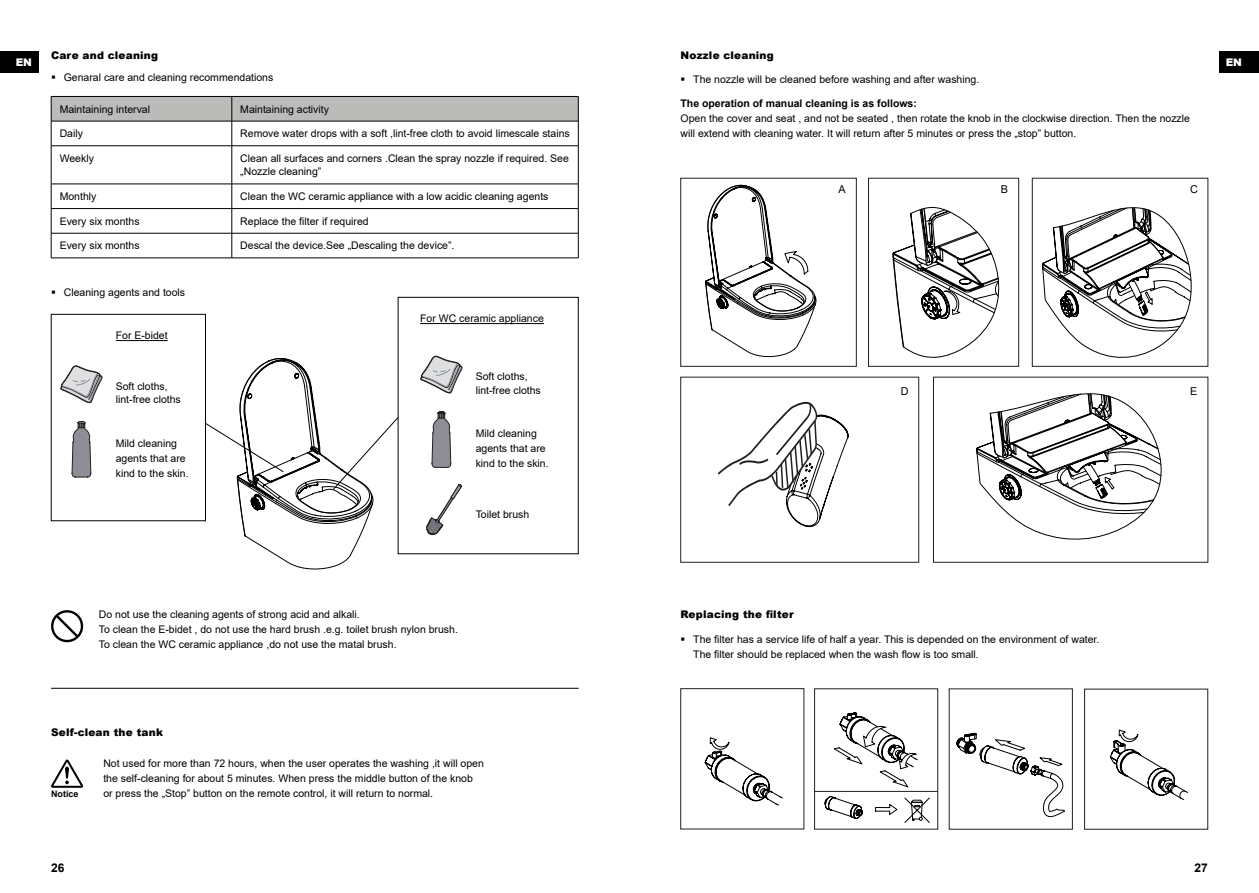
<style>
.page{position:relative;width:1259px;height:893px;background:#fff}
.page>*{position:absolute;margin:0;border:0;box-sizing:border-box;transform-origin:0 0}
.t1{font:700 12px "Arial";color:#000}
.t2{font:10.8px "Arial";color:#000}
.t3{font:10.5px/15px "Arial";color:#000}
.t4{font:900 10.5px "Arial";letter-spacing:.02em;color:#000}
.t5{font:700 10.5px "Arial";color:#000}
.t6{font:900 10.5px "Arial";color:#fff}
.t7{font:700 9px "Arial";color:#000}
</style>
<div class="page">
<div style="left:51px;top:314px;width:155px;height:207px;border:1px solid #000"></div>
<svg style="left:51px;top:96px;width:528px;height:50px"></svg>
<hr style="left:51px;top:145px;width:181px;height:1px;background:#000">
<hr style="left:51px;top:146px;width:1px;height:38px;background:#000">
<hr style="left:232px;top:145px;width:346px;height:1px;background:#000">
<hr style="left:231px;top:146px;width:1px;height:38px;background:#000">
<hr style="left:578px;top:146px;width:1px;height:38px;background:#000">
<hr style="left:51px;top:184px;width:181px;height:1px;background:#000">
<hr style="left:232px;top:184px;width:346px;height:1px;background:#000">
<hr style="left:51px;top:208px;width:181px;height:1px;background:#000">
<hr style="left:232px;top:208px;width:346px;height:1px;background:#000">
<hr style="left:51px;top:233px;width:181px;height:1px;background:#000">
<svg style="left:51px;top:184px;width:1px;height:74px"></svg>
<hr style="left:232px;top:233px;width:346px;height:1px;background:#000">
<svg style="left:231px;top:184px;width:1px;height:74px"></svg>
<svg style="left:578px;top:184px;width:1px;height:74px"></svg>
<hr style="left:51px;top:258px;width:181px;height:1px;background:#000">
<hr style="left:232px;top:258px;width:346px;height:1px;background:#000">
<svg style="left:60px;top:365px;width:43px;height:39px"></svg>
<svg style="left:71px;top:421px;width:21px;height:57px"></svg>
<hr style="left:116px;top:340px;width:52px;height:1px;background:#000">
<svg style="left:51px;top:610px;width:32px;height:32px"></svg>
<svg style="left:205px;top:358px;width:193px;height:212px"></svg>
<svg style="left:426px;top:484px;width:36px;height:51px"></svg>
<hr style="left:420px;top:323px;width:124px;height:1px;background:#000">
<svg style="left:420px;top:355px;width:43px;height:39px"></svg>
<svg style="left:431px;top:411px;width:20px;height:57px"></svg>
<svg style="left:51px;top:759px;width:32px;height:29px"></svg>
<hr style="left:51px;top:688px;width:527px;height:1px;background:#000">
<svg style="left:680px;top:688px;width:528px;height:142px"></svg>
<svg style="left:824px;top:712px;width:364px;height:111px"></svg>
<hr style="left:814px;top:791px;width:123px;height:1px;background:#231f20">
<div style="left:0;top:51px;width:38px;height:22px;background:#000"></div>
<div style="left:1219px;top:51px;width:40px;height:22px;background:#000"></div>
<svg style="left:680px;top:178px;width:528px;height:385px"></svg>
<svg style="left:718px;top:402px;width:131px;height:125px"></svg>
<div style="left:868px;top:178px;width:151px;height:189px;border:1px solid #231f20"></div>
<svg style="left:705px;top:186px;width:278px;height:172px"></svg>
<svg style="left:976px;top:206px;width:224px;height:294px"></svg>
<svg style="left:976px;top:393px;width:186px;height:148px"></svg>
<svg style="left:892px;top:198px;width:299px;height:163px"></svg>
<p class="t4" style="left:51px;top:47px;width:109px">Care and cleaning</p>
<p class="t4" style="left:680px;top:47px;width:95px">Nozzle cleaning</p>
<p class="t3" style="left:693px;top:72px;width:287px">The nozzle will be cleaned before washing and after washing.</p>
<p class="t5" style="left:680px;top:96px;width:238px">The operation of manual cleaning is as follows:</p>
<p class="t3" style="left:680px;top:111px;width:511px">Open the cover and seat , and not be seated , then rotate the knob in the clockwise direction. Then the nozzle will extend with cleaning water. It will return after 5 minutes or press the „stop” button.</p>
<p class="t6" style="left:16px;top:54px;width:18px">EN</p>
<p class="t6" style="left:1225px;top:54px;width:18px">EN</p>
<p class="t3" style="left:64px;top:70px;width:211px">Genaral care and cleaning recommendations</p>
<p class="t3" style="left:60px;top:101px;width:92px">Maintaining interval</p>
<p class="t3" style="left:240px;top:101px;width:90px">Maintaining activity</p>
<p class="t3" style="left:60px;top:126px;width:25px">Daily</p>
<p class="t3" style="left:240px;top:126px;width:331px">Remove water drops with a soft ,lint-free cloth to avoid limescale stains</p>
<p class="t3" style="left:60px;top:151px;width:36px">Weekly</p>
<p class="t3" style="left:240px;top:151px;width:330px;line-height:13.5px">Clean all surfaces and corners .Clean the spray nozzle if required. See „Nozzle cleaning”</p>
<p class="t3" style="left:60px;top:189px;width:38px">Monthly</p>
<p class="t3" style="left:240px;top:189px;width:310px">Clean the WC ceramic appliance with a low acidic cleaning agents</p>
<p class="t3" style="left:60px;top:213px;width:81px">Every six months</p>
<p class="t3" style="left:240px;top:213px;width:130px">Replace the filter if required</p>
<p class="t3" style="left:60px;top:238px;width:81px">Every six months</p>
<p class="t3" style="left:240px;top:238px;width:216px">Descal the device.See „Descaling the device”.</p>
<p class="t2" style="left:1001px;top:182px;width:9px">B</p>
<p class="t2" style="left:1190px;top:182px;width:9px">C</p>
<p class="t2" style="left:838px;top:182px;width:9px">A</p>
<p class="t3" style="left:64px;top:285px;width:123px">Cleaning agents and tools</p>
<p class="t3" style="left:116px;top:328px;width:53px">For E-bidet</p>
<p class="t3" style="left:116px;top:379px;width:67px;line-height:13.5px">Soft cloths, lint-free cloths</p>
<p class="t3" style="left:116px;top:436px;width:74px">Mild cleaning agents that are kind to the skin.</p>
<p class="t3" style="left:420px;top:311px;width:125px">For WC ceramic appliance</p>
<p class="t3" style="left:476px;top:370px;width:67px;line-height:13.5px">Soft cloths, lint-free cloths</p>
<p class="t3" style="left:476px;top:426px;width:74px">Mild cleaning agents that are kind to the skin.</p>
<p class="t3" style="left:476px;top:506px;width:55px">Toilet brush</p>
<p class="t3" style="left:99px;top:606px;width:360px">Do not use the cleaning agents of strong acid and alkali.<br>To clean the E-bidet , do not use the hard brush .e.g. toilet brush nylon brush.<br>To clean the WC ceramic appliance ,do not use the matal brush.</p>
<p class="t4" style="left:51px;top:725px;width:114px">Self-clean the tank</p>
<p class="t3" style="left:103px;top:756px;width:382px">Not used for more than 72 hours, when the user operates the washing ,it will open the self-cleaning for about 5 minutes. When press the middle button of the knob</p>
<p class="t7" style="left:51px;top:788px;width:29px">Notice</p>
<p class="t3" style="left:103px;top:786px;width:331px">or press the „Stop” button on the remote control, it will return to normal.</p>
<p class="t2" style="left:901px;top:383px;width:9px">D</p>
<p class="t2" style="left:1190px;top:383px;width:9px">E</p>
<p class="t4" style="left:680px;top:606px;width:115px">Replacing the filter</p>
<p class="t3" style="left:693px;top:631px;width:408px">The filter has a service life of half a year. This is depended on the environment of water.<br>The filter should be replaced when the wash flow is too small.</p>
<p class="t1" style="left:51px;top:859px;width:15px">26</p>
<p class="t1" style="left:1194px;top:859px;width:15px">27</p>
</div>
